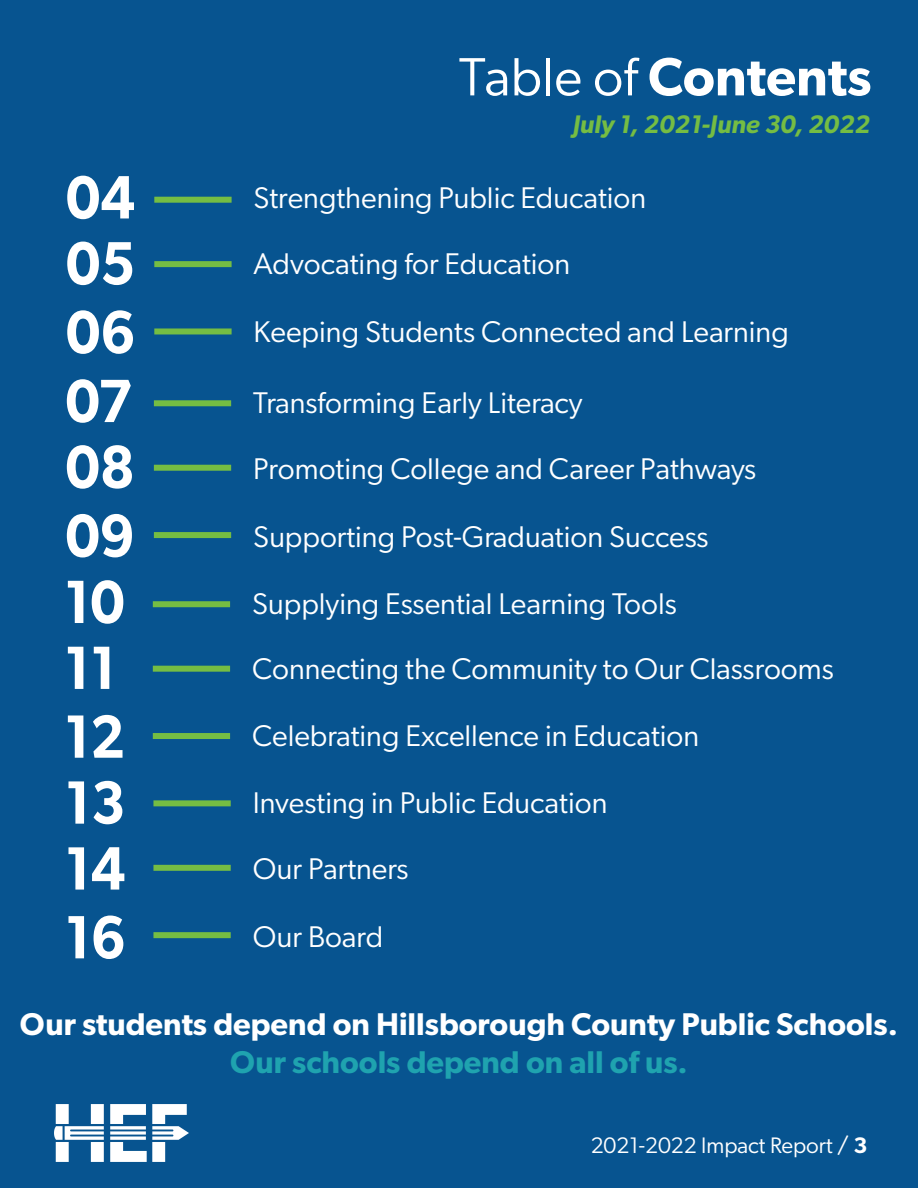
<style>
.page{position:relative;width:918px;height:1188px;background:#075490}
.page>*{position:absolute;margin:0;border:0;box-sizing:border-box;transform-origin:0 0}
.t1{font:600 61.2px/67.3px "Gibson";color:#fff;text-align:justify;scale:.9 1}
.t2{font:600 54px "Gibson";color:#fff}
.t3{font:600 31.5px "Gibson";color:#fff}
.t4{font:600 31.5px "Gibson";color:#1fa3af}
.t5{font:30px/66px "Gibson";color:#fff}
.t6{font:italic 600 25.5px "Gibson";color:#75bd43}
.t7{font:22.5px "Gibson";color:#fff}
.s1{font-weight:400}
.s2{font-style:inherit}
.s3{font-weight:600}
</style>
<div class="page">
<img style="left:54px;top:1105px;width:135px;height:56px">
<div style="left:154px;top:197px;width:78px;height:6px;background:#75bd43"></div>
<div style="left:154px;top:261px;width:78px;height:6px;background:#75bd43"></div>
<div style="left:154px;top:328px;width:78px;height:6px;background:#75bd43"></div>
<div style="left:154px;top:400px;width:77px;height:6px;background:#75bd43"></div>
<div style="left:154px;top:465px;width:77px;height:6px;background:#75bd43"></div>
<div style="left:154px;top:532px;width:77px;height:6px;background:#75bd43"></div>
<div style="left:153px;top:601px;width:77px;height:6px;background:#75bd43"></div>
<div style="left:153px;top:666px;width:77px;height:6px;background:#75bd43"></div>
<div style="left:153px;top:733px;width:77px;height:6px;background:#75bd43"></div>
<div style="left:153px;top:800px;width:78px;height:6px;background:#75bd43"></div>
<div style="left:153px;top:865px;width:78px;height:6px;background:#75bd43"></div>
<div style="left:153px;top:932px;width:78px;height:6px;background:#75bd43"></div>
<h2 class="t2" style="left:459px;top:44px;width:414px"><span class="s1">Table of</span> Contents</h2>
<p class="t6" style="left:573px;top:109px;width:299px">July 1, 2021-June 30, 2022</p>
<h1 class="t1" style="left:66px;top:162px;width:79px">04<br>05<br>06</h1>
<p class="t5" style="left:254px;top:165px;width:394px">Strengthening Public Education<br>Advocating for Education</p>
<p class="t5" style="left:254px;top:298px;width:537px">Keeping Students Connected and Learning</p>
<h1 class="t1" style="left:65px;top:366px;width:79px">07<br>08<br>09</h1>
<h1 class="t1" style="left:64px;top:567px;width:69px;text-align:left">10<br>11<br>12</h1>
<p class="t5" style="left:253px;top:370px;width:505px">Transforming Early Literacy<br>Promoting College and Career Pathways</p>
<p class="t5" style="left:253px;top:503px;width:457px">Supporting Post-Graduation Success</p>
<p class="t5" style="left:252px;top:571px;width:583px;line-height:64.5px">Supplying Essential Learning Tools<br>Connecting the Community to Our Classrooms</p>
<p class="t5" style="left:252px;top:702px;width:449px">Celebrating Excellence in Education</p>
<h1 class="t1" style="left:65px;top:767px;width:69px">13<br>14<br>16</h1>
<p class="t5" style="left:253px;top:770px;width:356px">Investing in Public Education<br>Our Partners</p>
<p class="t5" style="left:253px;top:903px;width:132px">Our Board</p>
<p class="t3" style="left:20px;top:1006px;width:880px">Our students depend on Hillsborough County Public Schools.</p>
<p class="t4" style="left:230px;top:1044px;width:459px">Our schools depend on all of us.</p>
<p class="t7" style="left:591px;top:1132px;width:278px">2021-2022 Impact Report <span class="s2">/</span> <span class="s3">3</span></p>
</div>
